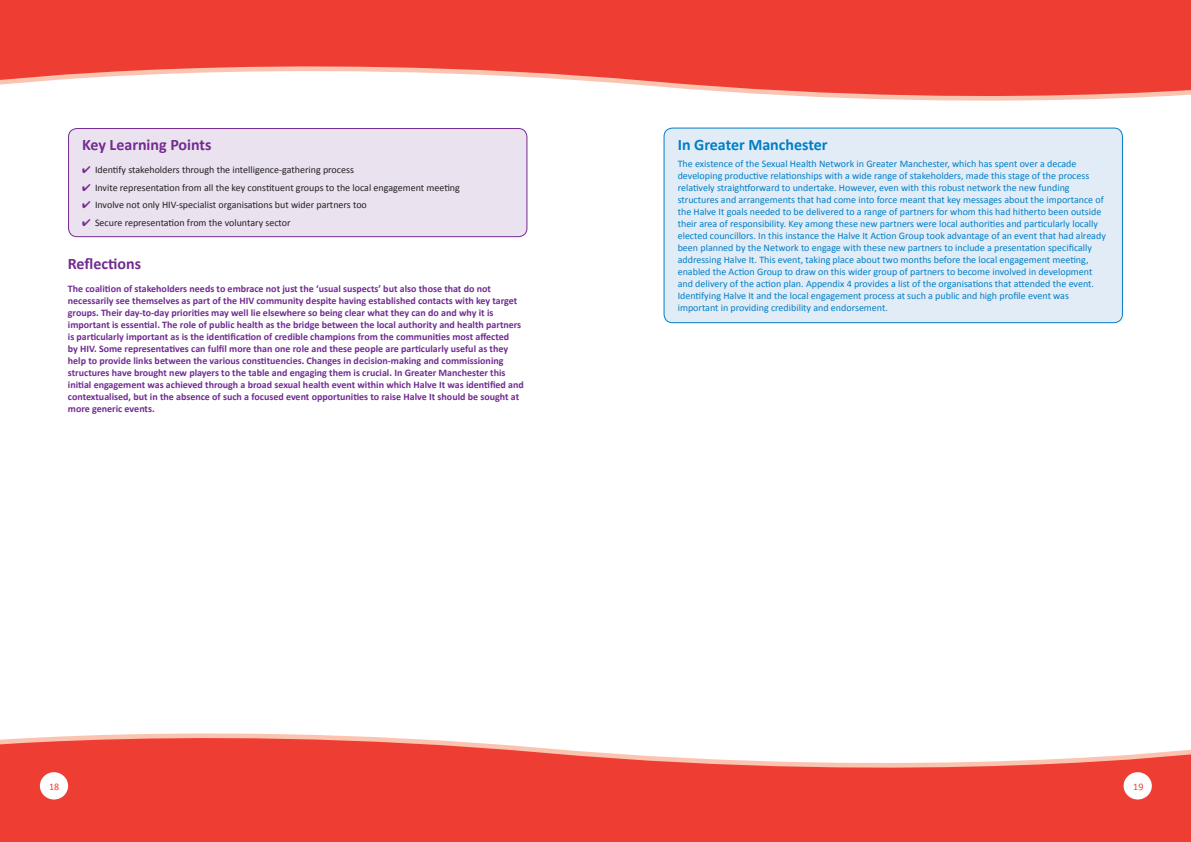
<style>
.page{position:relative;width:1191px;height:842px;background:#fff}
.page>*{position:absolute;margin:0;border:0;box-sizing:border-box;transform-origin:0 0}
.t1{font:700 16px "Calibri";color:#722b91}
.t2{font:700 16px "Calibri";color:#007ec5}
.t3{font:10px/12px "Calibri";color:#007ec5}
.t4{font:700 10px/12px "Calibri";color:#722b91}
.t5{font:10px "Calibri";color:#231f20}
.t6{font:10px "Calibri";color:#ee3e34}
.s1{color:#722b91}
</style>
<div class="page">
<div style="left:664px;top:128px;width:458px;height:195px;background:#e1ecf7;border-radius:9px"></div>
<div style="left:663px;top:128px;width:460px;height:195px;border:1px solid #007ec5;border-radius:9px"></div>
<div style="left:69px;top:129px;width:458px;height:108px;background:#eae2ef;border-radius:9px"></div>
<div style="left:68px;top:128px;width:459px;height:109px;border:1px solid #722b91;border-radius:9px"></div>
<svg style="left:0;top:0;width:1191px;height:101px"></svg>
<svg style="left:0;top:733px;width:1191px;height:109px;background:#f15f56"></svg>
<div style="left:1123px;top:772px;width:28px;height:27px;background:#fff;border-radius:50%"></div>
<div style="left:40px;top:772px;width:28px;height:27px;background:#fff;border-radius:50%"></div>
<h1 class="t1" style="left:82px;top:134px;width:131px">Key Learning Points</h1>
<p class="t5" style="left:82px;top:163px;width:273px"><span class="s1">✔</span> Identify stakeholders through the intelligence-gathering process</p>
<p class="t5" style="left:82px;top:181px;width:379px"><span class="s1">✔</span> Invite representation from all the key constituent groups to the local engagement meeting</p>
<p class="t5" style="left:82px;top:199px;width:286px"><span class="s1">✔</span> Involve not only HIV-specialist organisations but wider partners too</p>
<p class="t5" style="left:82px;top:216px;width:210px"><span class="s1">✔</span> Secure representation from the voluntary sector</p>
<h1 class="t1" style="left:68px;top:253px;width:75px">Reflections</h1>
<p class="t4" style="left:68px;top:283px;width:457px">The coalition of stakeholders needs to embrace not just the ‘usual suspects’ but also those that do not necessarily see themselves as part of the HIV community despite having established contacts with key target groups. Their day-to-day priorities may well lie elsewhere so being clear what they can do and why it is important is essential. The role of public health as the bridge between the local authority and health partners is particularly important as is the identification of credible champions from the communities most affected<br>by HIV. Some representatives can fulfil more than one role and these people are particularly useful as they help to provide links between the various constituencies. Changes in decision-making and commissioning structures have brought new players to the table and engaging them is crucial. In Greater Manchester this initial engagement was achieved through a broad sexual health event within which Halve It was identified and contextualised, but in the absence of such a focused event opportunities to raise Halve It should be sought at more generic events.</p>
<h1 class="t2" style="left:677px;top:134px;width:151px">In Greater Manchester</h1>
<p class="t3" style="left:677px;top:158px;width:430px">The existence of the Sexual Health Network in Greater Manchester, which has spent over a decade developing productive relationships with a wide range of stakeholders, made this stage of the process relatively straightforward to undertake. However, even with this robust network the new funding structures and arrangements that had come into force meant that key messages about the importance of the Halve It goals needed to be delivered to a range of partners for whom this had hitherto been outside their area of responsibility. Key among these new partners were local authorities and particularly locally elected councillors. In this instance the Halve It Action Group took advantage of an event that had already been planned by the Network to engage with these new partners to include a presentation specifically addressing Halve It. This event, taking place about two months before the local engagement meeting, enabled the Action Group to draw on this wider group of partners to become involved in development and delivery of the action plan. Appendix 4 provides a list of the organisations that attended the event.<br>Identifying Halve It and the local engagement process at such a public and high profile event was important in providing credibility and endorsement.</p>
<p class="t6" style="left:49px;top:780px;width:12px">18</p>
<p class="t6" style="left:1133px;top:780px;width:12px">19</p>
</div>
